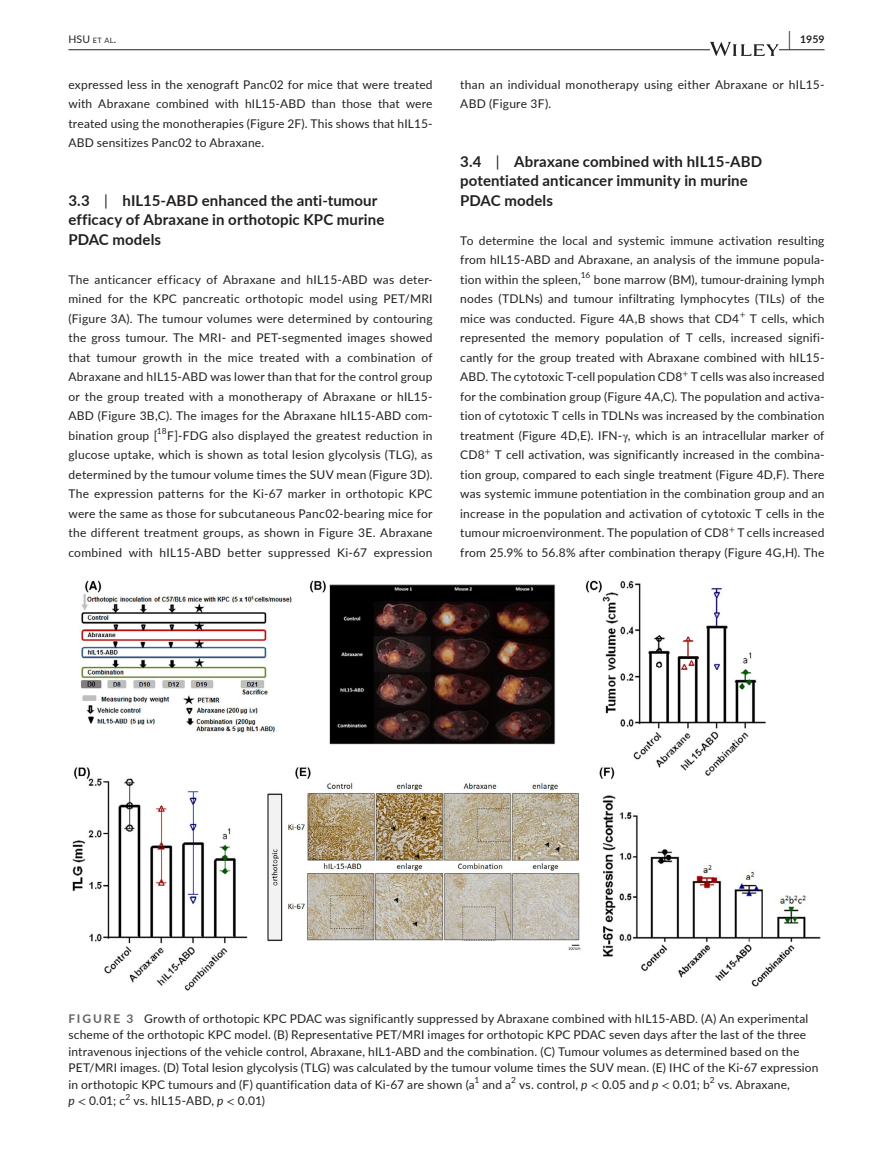
<style>
.page{position:relative;width:893px;height:1174px;background:#fff}
.page>*{position:absolute;margin:0;border:0;box-sizing:border-box;transform-origin:0 0}
.t1{font:700 15px/19.5px "Lato";letter-spacing:.01em;color:#231f20}
.t2{font:12px/19.5px "Lato";letter-spacing:.015em;color:#231f20;text-align:justify}
.t3{font:10.5px "Lato";color:#231f20}
.t4{font:700 10.5px "Lato";color:#231f20}
.t5{font:8.4px "Lato";color:#231f20}
.t6{font:8.4px "STIX";color:#231f20}
.s1{font-size:7.35px}
.s2{font-size:19.5px}
.s3{font-weight:400}
.s4{font-family:"STIX"}
.s5{font-weight:700;color:#636366}
.s6{font-style:italic}
</style>
<div class="page">
<hr style="left:68px;top:49px;width:756px;height:1px;background:#231f20">
<svg style="left:710px;top:42px;width:69px;height:14px"></svg>
<img style="left:72px;top:580px;width:749px;height:410px">
<p class="t3" style="left:68px;top:31px;width:49px">HSU <span class="s1">et al</span>.</p>
<p class="t4" style="left:789px;top:31px;width:37px"><span class="s2">|</span> 1959</p>
<p class="t2" style="left:68px;top:74px;width:366px">expressed less in the xenograft Panc02 for mice that were treated with Abraxane combined with hIL15-ABD than those that were treated using the monotherapies (Figure 2F). This shows that hIL15- ABD sensitizes Panc02 to Abraxane.</p>
<p class="t2" style="left:460px;top:74px;width:366px">than an individual monotherapy using either Abraxane or hIL15-<br>ABD (Figure 3F).</p>
<p class="t1" style="left:68px;top:190px;width:317px">3.3 <span class="s3">|</span> hIL15-ABD enhanced the anti-tumour efficacy of Abraxane in orthotopic KPC murine<br>PDAC models</p>
<p class="t2" style="left:68px;top:269px;width:366px">The anticancer efficacy of Abraxane and hIL15-ABD was deter&shy;mined for the KPC pancreatic orthotopic model using PET/MRI (Figure 3A). The tumour volumes were determined by contouring the gross tumour. The MRI- and PET-segmented images showed that tumour growth in the mice treated with a combination of Abraxane and hIL15-ABD was lower than that for the control group or the group treated with a monotherapy of Abraxane or hIL15- ABD (Figure 3B,C). The images for the Abraxane hIL15-ABD com&shy;bination group [</p>
<p class="t5" style="left:157px;top:425px;width:11px">18</p>
<p class="t2" style="left:68px;top:425px;width:366px;text-indent:99px">F]-FDG also displayed the greatest reduction in glucose uptake, which is shown as total lesion glycolysis (TLG), as determined by the tumour volume times the SUV mean (Figure 3D).<br>The expression patterns for the Ki-67 marker in orthotopic KPC were the same as those for subcutaneous Panc02-bearing mice for the different treatment groups, as shown in Figure 3E. Abraxane combined with hIL15-ABD better suppressed Ki-67 expression</p>
<p class="t1" style="left:460px;top:151px;width:303px">3.4 <span class="s3">|</span> Abraxane combined with hIL15-ABD potentiated anticancer immunity in murine<br>PDAC models</p>
<p class="t2" style="left:460px;top:230px;width:366px">To determine the local and systemic immune activation resulting from hIL15-ABD and Abraxane, an analysis of the immune popula&shy;tion within the spleen,</p>
<p class="t5" style="left:581px;top:269px;width:11px">16</p>
<p class="t2" style="left:460px;top:269px;width:366px;text-indent:133px">bone marrow (BM), tumour-draining lymph nodes (TDLNs) and tumour infiltrating lymphocytes (TILs) of the mice was conducted. Figure 4A,B shows that CD4</p>
<p class="t6" style="left:740px;top:309px;width:7px">+</p>
<p class="t2" style="left:460px;top:308px;width:366px;text-indent:290px">T cells, which represented the memory population of T cells, increased signifi&shy;cantly for the group treated with Abraxane combined with hIL15- ABD. The cytotoxic T-cell population CD8</p>
<p class="t6" style="left:683px;top:367px;width:7px">+</p>
<p class="t2" style="left:460px;top:366px;width:366px;text-indent:230px">T cells was also increased for the combination group (Figure 4A,C). The population and activa&shy;tion of cytotoxic T cells in TDLNs was increased by the combination treatment (Figure 4D,E). IFN-<span class="s4">γ</span>, which is an intracellular marker of CD8</p>
<p class="t6" style="left:485px;top:445px;width:7px">+</p>
<p class="t2" style="left:460px;top:444px;width:366px;text-indent:35px">T cell activation, was significantly increased in the combina&shy;tion group, compared to each single treatment (Figure 4D,F). There was systemic immune potentiation in the combination group and an increase in the population and activation of cytotoxic T cells in the tumour microenvironment. The population of CD8</p>
<p class="t6" style="left:729px;top:523px;width:7px">+</p>
<p class="t2" style="left:460px;top:522px;width:366px;text-align:right">T cells increased<br>from 25.9% to 56.8% after combination therapy (Figure 4G,H). The</p>
<p class="t2" style="left:68px;top:1009px;width:752px;line-height:16.5px;text-align:left"><span class="s5">FIGURE 3</span> Growth of orthotopic KPC PDAC was significantly suppressed by Abraxane combined with hIL15-ABD. (A) An experimental scheme of the orthotopic KPC model. (B) Representative PET/MRI images for orthotopic KPC PDAC seven days after the last of the three intravenous injections of the vehicle control, Abraxane, hIL1-ABD and the combination. (C) Tumour volumes as determined based on the PET/MRI images. (D) Total lesion glycolysis (TLG) was calculated by the tumour volume times the SUV mean. (E) IHC of the Ki-67 expression in orthotopic KPC tumours and (F) quantification data of Ki-67 are shown (a<sup>1</sup> and a<sup>2</sup> vs. control, <span class="s6">p</span> <span class="s4">&lt;</span> 0.05 and <span class="s6">p</span> <span class="s4">&lt;</span> 0.01; b<sup>2</sup> vs. Abraxane,<br><span class="s6">p</span> <span class="s4">&lt;</span> 0.01; c<sup>2</sup> vs. hIL15-ABD, <span class="s6">p</span> <span class="s4">&lt;</span> 0.01)</p>
</div>
